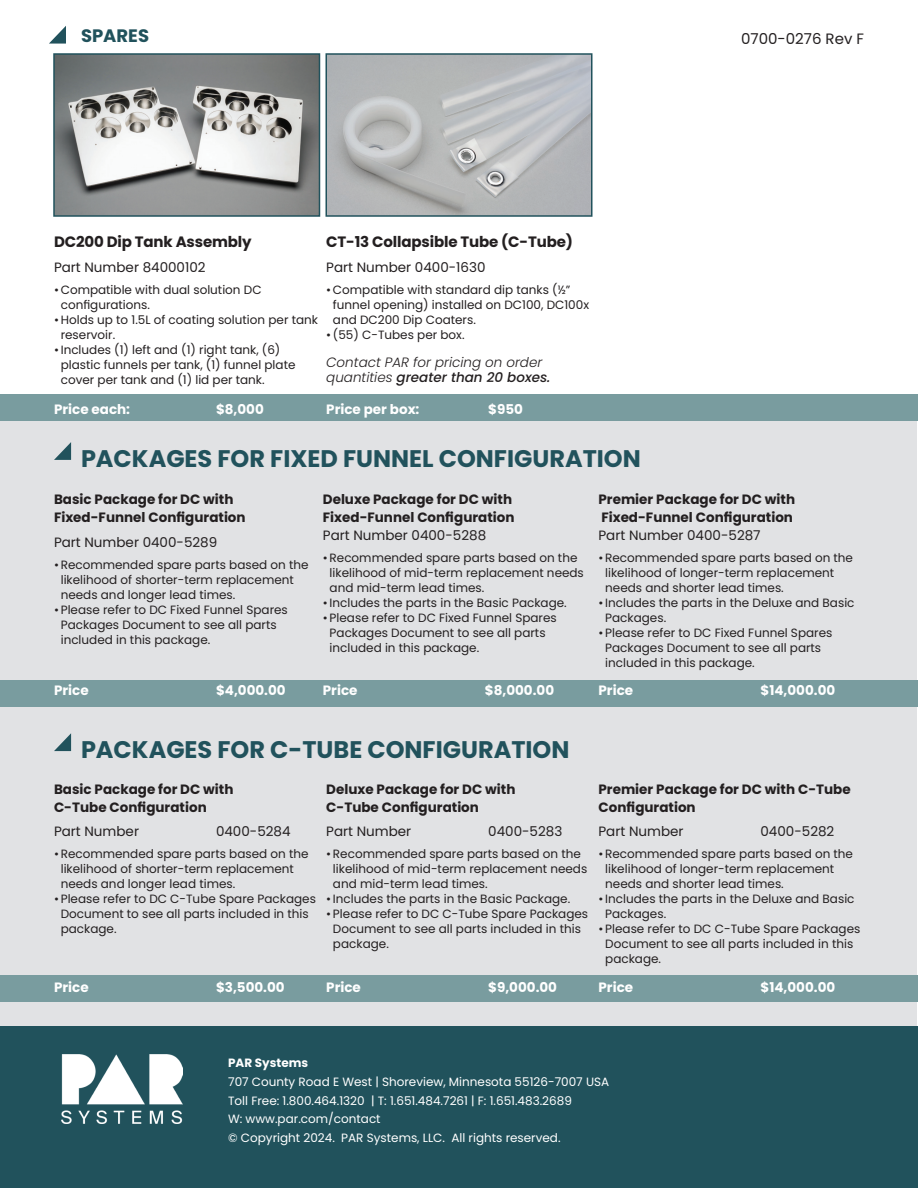
<style>
.page{position:relative;width:918px;height:1188px;background:#fff}
.page>*{position:absolute;margin:0;border:0;box-sizing:border-box;transform-origin:0 0}
.t1{font:700 24px "Poppins";color:#21525c}
.t2{font:700 18px "Poppins";color:#21525c}
.t3{font:700 15px "Poppins";letter-spacing:-.01em;color:#231f20}
.t4{font:15px "Poppins";color:#231f20}
.t5{font:700 13.5px/18px "Poppins";color:#231f20}
.t6{font:13.5px "Poppins";color:#231f20}
.t7{font:700 13.5px "Poppins";color:#fff}
.t8{font:italic 300 13.5px/15px "Poppins";color:#231f20}
.t9{font:12px/15px "Poppins";color:#231f20}
.t10{font:12px/18.8px "Poppins";color:#fff}
.t11{font:700 12px "Poppins";color:#fff}
.s1{font-weight:500}
</style>
<div class="page">
<svg style="left:49px;top:26px;width:17px;height:18px"></svg>
<div style="left:1px;top:421px;width:916px;height:615px;background:#e1e2e4"></div>
<div style="left:1px;top:680px;width:917px;height:27px;background:#799c9f"></div>
<div style="left:1px;top:975px;width:917px;height:27px;background:#799c9f"></div>
<div style="left:0;top:1026px;width:918px;height:162px;background:#21525c"></div>
<div style="left:0;top:394px;width:918px;height:27px;background:#799c9f"></div>
<img style="left:56px;top:56px;width:261px;height:158px">
<div style="left:53px;top:53px;width:267px;height:164px;border:2px solid #21525c"></div>
<img style="left:329px;top:56px;width:260px;height:158px">
<div style="left:326px;top:53px;width:266px;height:164px;border:2px solid #21525c"></div>
<img style="left:61px;top:1055px;width:121px;height:69px">
<svg style="left:54px;top:442px;width:17px;height:18px"></svg>
<svg style="left:54px;top:733px;width:17px;height:18px"></svg>
<h2 class="t2" style="left:81px;top:25px;width:70px">SPARES</h2>
<p class="t4" style="left:741px;top:30px;width:124px">0700-0276 Rev F</p>
<p class="t3" style="left:54px;top:233px;width:199px">DC200 Dip Tank Assembly</p>
<p class="t6" style="left:54px;top:259px;width:153px">Part Number 84000102</p>
<p class="t9" style="left:61px;top:282px;width:202px;text-indent:-7px">•Compatible with dual solution DC configurations.</p>
<p class="t9" style="left:61px;top:312px;width:259px;text-indent:-7px">•Holds up to 1.5L of coating solution per tank reservoir.</p>
<p class="t9" style="left:61px;top:342px;width:236px;text-indent:-7px">• Includes (1) left and (1) right tank, (6) plastic funnels per tank, (1) funnel plate cover per tank and (1) lid per tank.</p>
<p class="t7" style="left:54px;top:401px;width:78px">Price each:</p>
<p class="t7" style="left:216px;top:401px;width:49px">$8,000</p>
<p class="t3" style="left:326px;top:233px;width:248px">CT-13 Collapsible Tube (C-Tube)</p>
<p class="t6" style="left:326px;top:259px;width:161px">Part Number 0400-1630</p>
<p class="t9" style="left:333px;top:282px;width:258px;text-indent:-7px">•Compatible with standard dip tanks (½” funnel opening) installed on DC100, DC100x and DC200 Dip Coaters.</p>
<p class="t9" style="left:326px;top:327px;width:140px">• (55) C-Tubes per box.</p>
<p class="t8" style="left:326px;top:355px;width:226px">Contact PAR for pricing on order quantities <span class="s1">greater than 20 boxes.</span></p>
<p class="t7" style="left:326px;top:401px;width:95px">Price per box:</p>
<p class="t7" style="left:488px;top:401px;width:36px">$950</p>
<h1 class="t1" style="left:81px;top:445px;width:561px">PACKAGES FOR FIXED FUNNEL CONFIGURATION</h1>
<p class="t5" style="left:54px;top:491px;width:193px">Basic Package for DC with<br>Fixed-Funnel Configuration</p>
<p class="t6" style="left:54px;top:534px;width:165px">Part Number 0400-5289</p>
<p class="t9" style="left:61px;top:557px;width:249px;text-indent:-7px">•Recommended spare parts based on the likelihood of shorter-term replacement needs and longer lead times.</p>
<p class="t9" style="left:61px;top:602px;width:229px;text-indent:-7px">• Please refer to DC Fixed Funnel Spares<br>Packages Document to see all parts included in this package.</p>
<p class="t7" style="left:54px;top:682px;width:36px">Price</p>
<p class="t7" style="left:216px;top:682px;width:71px">$4,000.00</p>
<p class="t5" style="left:323px;top:491px;width:193px">Deluxe Package for DC with<br>Fixed-Funnel Configuration</p>
<p class="t6" style="left:323px;top:528px;width:165px">Part Number 0400-5288</p>
<p class="t9" style="left:330px;top:550px;width:256px;text-indent:-7px">•Recommended spare parts based on the likelihood of mid-term replacement needs and mid-term lead times.</p>
<p class="t9" style="left:323px;top:595px;width:245px">• Includes the parts in the Basic Package.</p>
<p class="t9" style="left:330px;top:610px;width:229px;text-indent:-7px">• Please refer to DC Fixed Funnel Spares<br>Packages Document to see all parts included in this package.</p>
<p class="t7" style="left:323px;top:683px;width:36px">Price</p>
<p class="t7" style="left:485px;top:683px;width:71px">$8,000.00</p>
<p class="t5" style="left:599px;top:491px;width:198px">Premier Package for DC with<br>Fixed-Funnel Configuration</p>
<p class="t6" style="left:599px;top:528px;width:164px">Part Number 0400-5287</p>
<p class="t9" style="left:605px;top:550px;width:249px;text-indent:-7px">•Recommended spare parts based on the likelihood of longer-term replacement needs and shorter lead times.</p>
<p class="t9" style="left:605px;top:595px;width:251px;text-indent:-7px">• Includes the parts in the Deluxe and Basic<br>Packages.</p>
<p class="t9" style="left:605px;top:625px;width:229px;text-indent:-7px">• Please refer to DC Fixed Funnel Spares<br>Packages Document to see all parts included in this package.</p>
<p class="t7" style="left:598px;top:683px;width:36px">Price</p>
<p class="t7" style="left:760px;top:683px;width:76px">$14,000.00</p>
<h1 class="t1" style="left:81px;top:736px;width:490px">PACKAGES FOR C-TUBE CONFIGURATION</h1>
<p class="t5" style="left:54px;top:780px;width:181px">Basic Package for DC with<br>C-Tube Configuration</p>
<p class="t6" style="left:54px;top:824px;width:87px">Part Number</p>
<p class="t6" style="left:216px;top:824px;width:76px">0400-5284</p>
<p class="t9" style="left:61px;top:847px;width:249px;text-indent:-7px">•Recommended spare parts based on the likelihood of shorter-term replacement needs and longer lead times.</p>
<p class="t9" style="left:61px;top:892px;width:257px;text-indent:-7px">• Please refer to DC C-Tube Spare Packages<br>Document to see all parts included in this package.</p>
<p class="t5" style="left:326px;top:780px;width:191px">Deluxe Package for DC with<br>C-Tube Configuration</p>
<p class="t6" style="left:326px;top:824px;width:87px">Part Number</p>
<p class="t6" style="left:488px;top:824px;width:76px">0400-5283</p>
<p class="t9" style="left:333px;top:847px;width:256px;text-indent:-7px">•Recommended spare parts based on the likelihood of mid-term replacement needs and mid-term lead times.</p>
<p class="t9" style="left:326px;top:892px;width:245px">• Includes the parts in the Basic Package.</p>
<p class="t9" style="left:333px;top:907px;width:257px;text-indent:-7px">• Please refer to DC C-Tube Spare Packages<br>Document to see all parts included in this package.</p>
<p class="t7" style="left:326px;top:979px;width:36px">Price</p>
<p class="t7" style="left:488px;top:979px;width:70px">$9,000.00</p>
<p class="t7" style="left:54px;top:979px;width:36px">Price</p>
<p class="t7" style="left:216px;top:979px;width:70px">$3,500.00</p>
<p class="t5" style="left:599px;top:780px;width:254px">Premier Package for DC with C-Tube<br>Configuration</p>
<p class="t6" style="left:599px;top:824px;width:87px">Part Number</p>
<p class="t6" style="left:761px;top:824px;width:75px">0400-5282</p>
<p class="t9" style="left:605px;top:847px;width:249px;text-indent:-7px">•Recommended spare parts based on the likelihood of longer-term replacement needs and shorter lead times.</p>
<p class="t9" style="left:605px;top:892px;width:251px;text-indent:-7px">• Includes the parts in the Deluxe and Basic<br>Packages.</p>
<p class="t9" style="left:605px;top:922px;width:257px;text-indent:-7px">• Please refer to DC C-Tube Spare Packages<br>Document to see all parts included in this package.</p>
<p class="t7" style="left:598px;top:979px;width:36px">Price</p>
<p class="t7" style="left:760px;top:979px;width:76px">$14,000.00</p>
<p class="t11" style="left:228px;top:1056px;width:82px">PAR Systems</p>
<p class="t10" style="left:228px;top:1072px;width:383px">707 County Road E West | Shoreview, Minnesota 55126-7007 USA Toll Free: 1.800.464.1320 | T: 1.651.484.7261 | F: 1.651.483.2689<br>W: www.par.com/contact<br>© Copyright 2024. PAR Systems, LLC. All rights reserved.</p>
</div>
